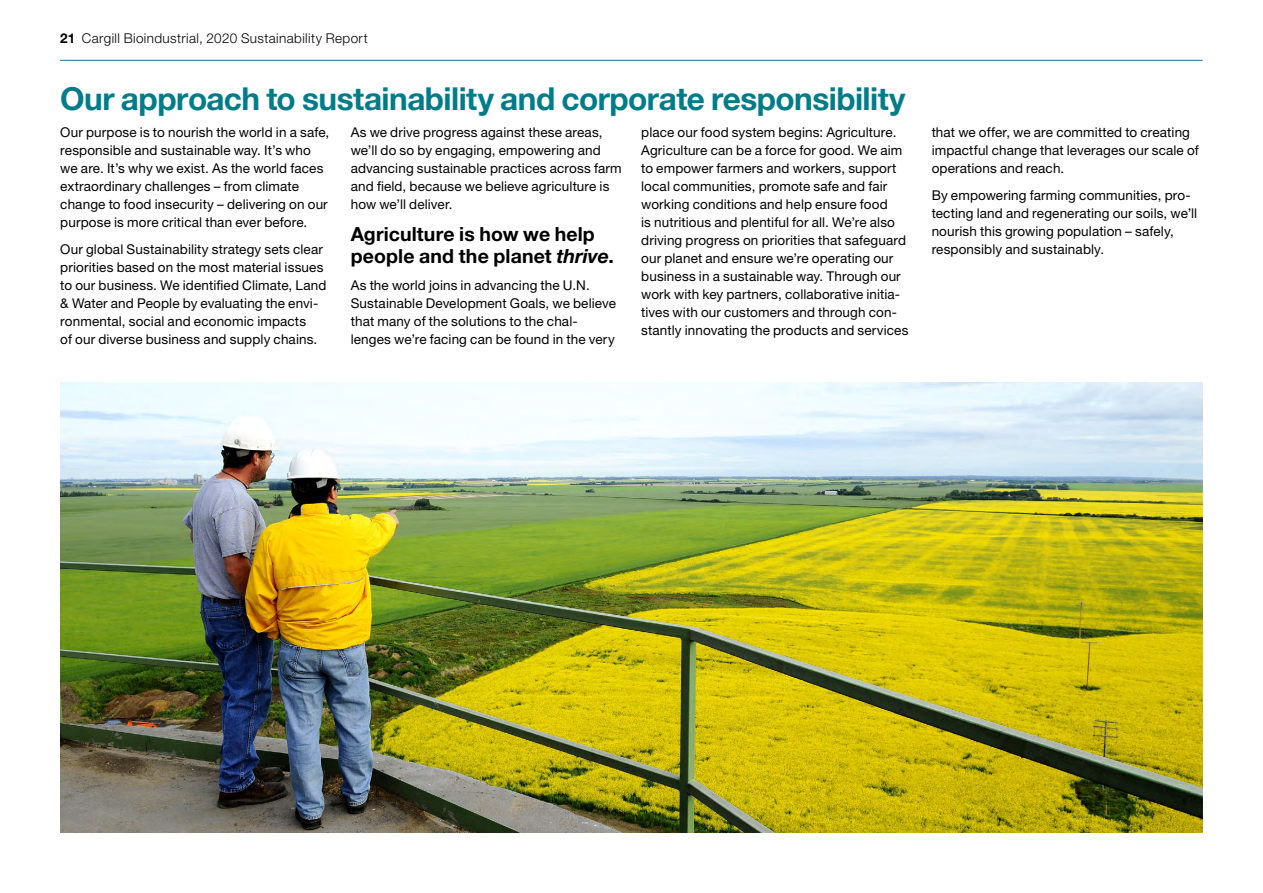
<style>
.page{position:relative;width:1263px;height:893px;background:#fff}
.page>*{position:absolute;margin:0;border:0;box-sizing:border-box;transform-origin:0 0}
.t1{font:700 31.5px "Helvetica Neue";letter-spacing:-.015em;color:#007c89}
.t2{font:700 19.5px/22.5px "Helvetica Neue LT Pro";letter-spacing:.005em;color:#000}
.t3{font:13.5px/18px "Helvetica Neue LT Pro";letter-spacing:.01em;color:#000}
.t4{font:300 13.5px "Helvetica Neue LT Pro";letter-spacing:.03em;color:#000}
.s1{font-weight:700}
.s2{font-style:italic}
</style>
<div class="page">
<img style="left:60px;top:59px;width:1143px;height:774px">
<p class="t4" style="left:60px;top:29px;width:309px"><span class="s1">21</span> Cargill Bioindustrial, 2020 Sustainability Report</p>
<h1 class="t1" style="left:60px;top:75px;width:847px">Our approach to sustainability and corporate responsibility</h1>
<p class="t3" style="left:60px;top:123px;width:271px">Our purpose is to nourish the world in a safe, responsible and sustainable way. It’s who we are. It’s why we exist. As the world faces extraordinary challenges – from climate change to food insecurity – delivering on our purpose is more critical than ever before.</p>
<p class="t3" style="left:60px;top:240px;width:268px">Our global Sustainability strategy sets clear priorities based on the most material issues to our business. We identified Climate, Land &amp; Water and People by evaluating the envi&shy;ronmental, social and economic impacts<br>of our diverse business and supply chains.</p>
<p class="t3" style="left:641px;top:123px;width:269px">place our food system begins: Agriculture.<br>Agriculture can be a force for good. We aim to empower farmers and workers, support local communities, promote safe and fair working conditions and help ensure food<br>is nutritious and plentiful for all. We’re also driving progress on priorities that safeguard our planet and ensure we’re operating our business in a sustainable way. Through our work with key partners, collaborative initia&shy;tives with our customers and through con&shy;stantly innovating the products and services</p>
<p class="t3" style="left:932px;top:123px;width:269px">that we offer, we are committed to creating impactful change that leverages our scale of operations and reach.</p>
<p class="t3" style="left:351px;top:123px;width:272px">As we drive progress against these areas, we’ll do so by engaging, empowering and advancing sustainable practices across farm and field, because we believe agriculture is how we’ll deliver.</p>
<h2 class="t2" style="left:351px;top:222px;width:264px">Agriculture is how we help people and the planet <span class="s2">thrive</span>.</h2>
<p class="t3" style="left:351px;top:276px;width:267px">As the world joins in advancing the U.N.<br>Sustainable Development Goals, we believe that many of the solutions to the chal&shy;lenges we’re facing can be found in the very</p>
<p class="t3" style="left:932px;top:186px;width:267px">By empowering farming communities, pro&shy;tecting land and regenerating our soils, we’ll nourish this growing population – safely, responsibly and sustainably.</p>
</div>
